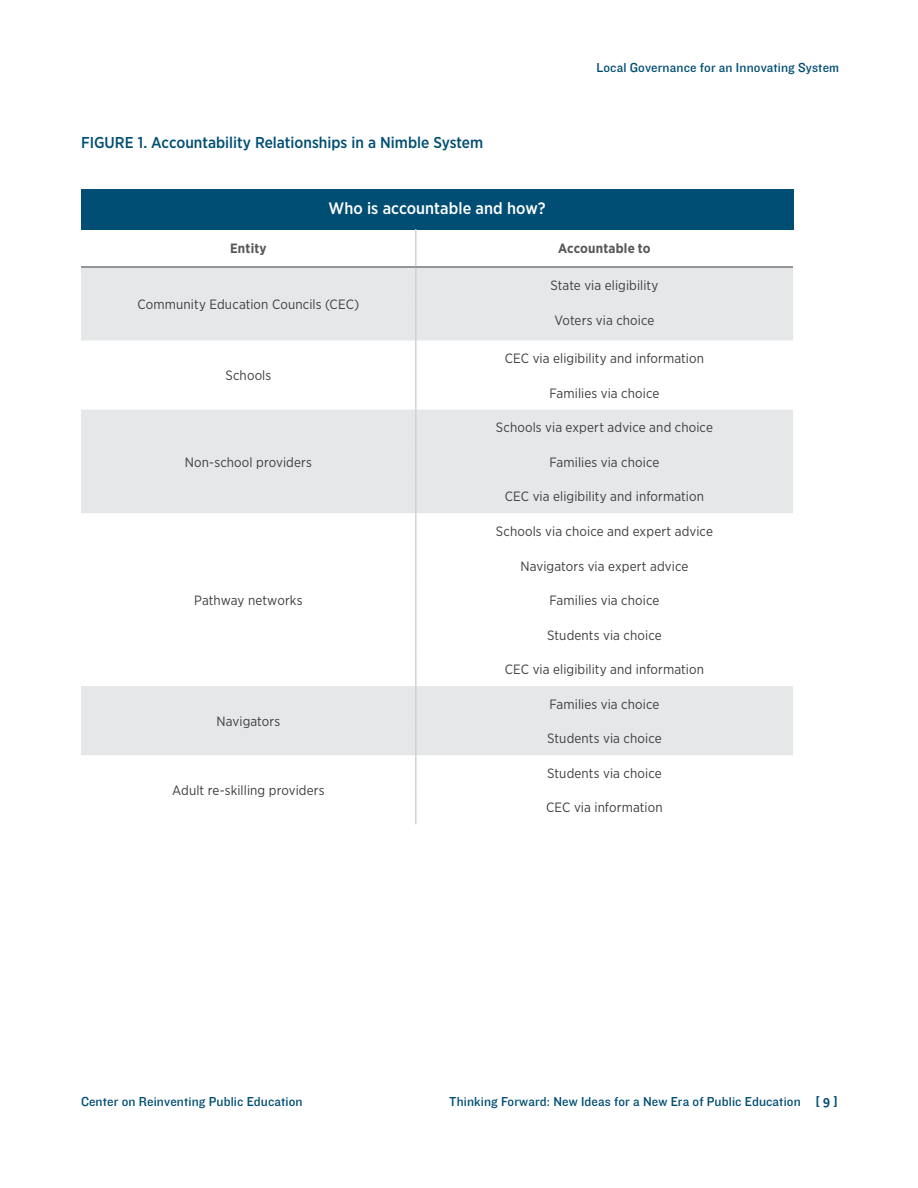
<style>
.page{position:relative;width:918px;height:1188px;background:#fff}
.page>*{position:absolute;margin:0;border:0;box-sizing:border-box;transform-origin:0 0}
.Table_header{font:500 16.5px "Gotham Narrow";letter-spacing:.005em;color:#fff}
.figure_table_title{font:500 15.75px "Gotham Narrow";color:#004e74}
.table_text{font:13.5px "Gotham Narrow";letter-spacing:.005em;color:#3e3e3f}
.t1{font:13.5px "Knockout HTF31 Junior Middlewt";letter-spacing:.01em;color:#004e74}
.table_text-2{font:700 13.5px "Gotham Narrow";letter-spacing:.015em;color:#57585a}
.s1{font-family:"Fontin Sans";font-weight:700}
</style>
<div class="page">
<div style="left:81px;top:189px;width:712px;height:40px;background:#004e74"></div>
<div style="left:81px;top:268px;width:712px;height:73px;background:#e6e7e9"></div>
<svg style="left:81px;top:410px;width:712px;height:345px"></svg>
<hr style="left:415px;top:229px;width:2px;height:37px;background:#d1d2d4">
<hr style="left:415px;top:268px;width:2px;height:34px;background:#d1d2d4">
<hr style="left:415px;top:302px;width:2px;height:39px;background:#d1d2d4">
<hr style="left:415px;top:341px;width:2px;height:34px;background:#d1d2d4">
<hr style="left:415px;top:375px;width:2px;height:35px;background:#d1d2d4">
<hr style="left:415px;top:410px;width:2px;height:34px;background:#d1d2d4">
<hr style="left:415px;top:444px;width:2px;height:35px;background:#d1d2d4">
<hr style="left:415px;top:479px;width:2px;height:34px;background:#d1d2d4">
<hr style="left:415px;top:513px;width:2px;height:35px;background:#d1d2d4">
<hr style="left:415px;top:548px;width:2px;height:34px;background:#d1d2d4">
<hr style="left:415px;top:582px;width:2px;height:35px;background:#d1d2d4">
<hr style="left:415px;top:617px;width:2px;height:35px;background:#d1d2d4">
<hr style="left:415px;top:652px;width:2px;height:34px;background:#d1d2d4">
<hr style="left:415px;top:686px;width:2px;height:35px;background:#d1d2d4">
<hr style="left:415px;top:721px;width:2px;height:34px;background:#d1d2d4">
<hr style="left:415px;top:755px;width:2px;height:35px;background:#d1d2d4">
<hr style="left:415px;top:790px;width:2px;height:34px;background:#d1d2d4">
<hr style="left:81px;top:266px;width:335px;height:2px;background:#76787b">
<hr style="left:416px;top:266px;width:377px;height:2px;background:#76787b">
<p class="figure_table_title" style="left:81px;top:132px;width:404px">FIGURE 1. Accountability Relationships in a Nimble System</p>
<p class="Table_header" style="left:328px;top:198px;width:219px">Who is accountable and how?</p>
<p class="t1" style="left:596px;top:60px;width:244px">Local Governance for an Innovating System</p>
<p class="table_text-2" style="left:230px;top:240px;width:38px">Entity</p>
<p class="table_text-2" style="left:558px;top:240px;width:94px">Accountable to</p>
<p class="table_text" style="left:137px;top:296px;width:224px">Community Education Councils (CEC)</p>
<p class="table_text" style="left:225px;top:367px;width:47px">Schools</p>
<p class="table_text" style="left:185px;top:454px;width:129px">Non-school providers</p>
<p class="table_text" style="left:194px;top:592px;width:110px">Pathway networks</p>
<p class="table_text" style="left:217px;top:713px;width:65px">Navigators</p>
<p class="table_text" style="left:172px;top:782px;width:154px">Adult re-skilling providers</p>
<p class="table_text" style="left:550px;top:277px;width:110px">State via eligibility</p>
<p class="table_text" style="left:554px;top:312px;width:101px">Voters via choice</p>
<p class="table_text" style="left:505px;top:350px;width:201px">CEC via eligibility and information</p>
<p class="table_text" style="left:550px;top:385px;width:111px">Families via choice</p>
<p class="table_text" style="left:496px;top:419px;width:219px">Schools via expert advice and choice</p>
<p class="table_text" style="left:550px;top:454px;width:111px">Families via choice</p>
<p class="table_text" style="left:505px;top:488px;width:201px">CEC via eligibility and information</p>
<p class="table_text" style="left:496px;top:523px;width:219px">Schools via choice and expert advice</p>
<p class="table_text" style="left:521px;top:557px;width:169px">Navigators via expert advice</p>
<p class="table_text" style="left:550px;top:592px;width:111px">Families via choice</p>
<p class="table_text" style="left:547px;top:627px;width:116px">Students via choice</p>
<p class="table_text" style="left:505px;top:661px;width:201px">CEC via eligibility and information</p>
<p class="table_text" style="left:550px;top:696px;width:111px">Families via choice</p>
<p class="table_text" style="left:547px;top:730px;width:116px">Students via choice</p>
<p class="table_text" style="left:547px;top:765px;width:116px">Students via choice</p>
<p class="table_text" style="left:546px;top:799px;width:118px">CEC via information</p>
<p class="t1" style="left:81px;top:1094px;width:223px">Center on Reinventing Public Education</p>
<p class="t1" style="left:449px;top:1094px;width:389px">Thinking Forward: New Ideas for a New Era of Public Education <span class="s1">[ 9 ]</span></p>
</div>
